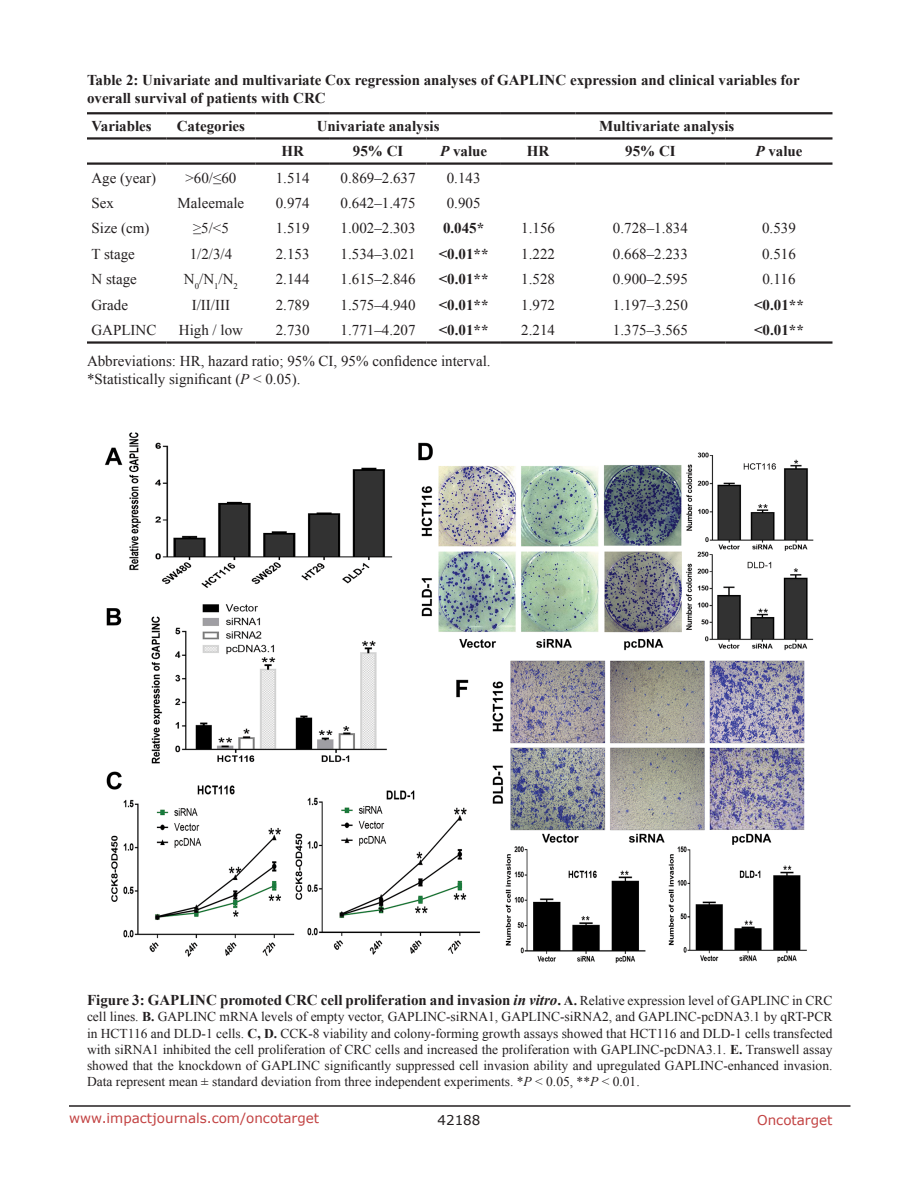
<style>
.page{position:relative;width:918px;height:1188px;background:#fff}
.page>*{position:absolute;margin:0;border:0;box-sizing:border-box;transform-origin:0 0}
.TableText1_Center{font:15px "Times New Roman";color:#231f20}
.TableText1{font:15px "Times New Roman";color:#231f20}
.Table_head{font:700 15px/18px "Times New Roman";color:#231f20}
.figuretext{font:700 15px "Times New Roman";color:#231f20}
.Table_head_centre{font:700 15px "Times New Roman";color:#231f20}
.TableText1_Center-2{font:700 15px "Times New Roman";color:#231f20}
.TableText1-2{font:700 15px "Times New Roman";color:#231f20}
.figuretext-2{font:13.5px/16.2px "Times New Roman";color:#231f20;text-align:justify}
.t1{font:13.5px "Verdana";color:#c24141}
.t2{font:13.5px "Verdana";color:#231f20}
.s1{font-style:italic}
.s2{font-size:13.5px}
.s3{font-weight:400;font-size:13.5px}
.s4{font-weight:700}
</style>
<div class="page">
<hr style="left:69px;top:1105px;width:781px;height:2px;background:#231f20">
<svg style="left:87px;top:114px;width:745px;height:1px"></svg>
<hr style="left:87px;top:112px;width:79px;height:2px;background:#231f20">
<hr style="left:166px;top:112px;width:89px;height:2px;background:#231f20">
<hr style="left:255px;top:112px;width:75px;height:2px;background:#231f20">
<hr style="left:330px;top:112px;width:96px;height:2px;background:#231f20">
<hr style="left:426px;top:112px;width:75px;height:2px;background:#231f20">
<hr style="left:501px;top:112px;width:74px;height:2px;background:#231f20">
<hr style="left:575px;top:112px;width:150px;height:2px;background:#231f20">
<hr style="left:725px;top:112px;width:107px;height:2px;background:#231f20">
<hr style="left:87px;top:137px;width:79px;height:3px;background:#231f20">
<hr style="left:166px;top:137px;width:89px;height:3px;background:#231f20">
<hr style="left:255px;top:137px;width:75px;height:3px;background:#231f20">
<hr style="left:330px;top:137px;width:96px;height:3px;background:#231f20">
<hr style="left:426px;top:137px;width:75px;height:3px;background:#231f20">
<hr style="left:501px;top:137px;width:74px;height:3px;background:#231f20">
<hr style="left:575px;top:137px;width:150px;height:3px;background:#231f20">
<hr style="left:725px;top:137px;width:107px;height:3px;background:#231f20">
<hr style="left:87px;top:162px;width:79px;height:3px;background:#231f20">
<hr style="left:166px;top:162px;width:89px;height:3px;background:#231f20">
<hr style="left:255px;top:162px;width:75px;height:3px;background:#231f20">
<hr style="left:330px;top:162px;width:96px;height:3px;background:#231f20">
<hr style="left:426px;top:162px;width:75px;height:3px;background:#231f20">
<hr style="left:501px;top:162px;width:74px;height:3px;background:#231f20">
<hr style="left:575px;top:162px;width:150px;height:3px;background:#231f20">
<hr style="left:725px;top:162px;width:107px;height:3px;background:#231f20">
<hr style="left:87px;top:341px;width:79px;height:3px;background:#231f20">
<hr style="left:166px;top:341px;width:89px;height:3px;background:#231f20">
<hr style="left:255px;top:341px;width:75px;height:3px;background:#231f20">
<hr style="left:330px;top:341px;width:96px;height:3px;background:#231f20">
<hr style="left:426px;top:341px;width:75px;height:3px;background:#231f20">
<hr style="left:501px;top:341px;width:74px;height:3px;background:#231f20">
<hr style="left:575px;top:341px;width:150px;height:3px;background:#231f20">
<hr style="left:725px;top:341px;width:107px;height:3px;background:#231f20">
<img style="left:105px;top:432px;width:709px;height:531px">
<p class="Table_head" style="left:87px;top:71px;width:714px">Table 2: Univariate and multivariate Cox regression analyses of GAPLINC expression and clinical variables for overall survival of patients with CRC</p>
<p class="Table_head_centre" style="left:92px;top:116px;width:62px">Variables</p>
<p class="Table_head_centre" style="left:177px;top:116px;width:70px">Categories</p>
<p class="Table_head_centre" style="left:317px;top:116px;width:124px">Univariate analysis</p>
<p class="Table_head_centre" style="left:599px;top:116px;width:137px">Multivariate analysis</p>
<p class="Table_head_centre" style="left:281px;top:141px;width:24px">HR</p>
<p class="Table_head_centre" style="left:353px;top:141px;width:52px">95% CI</p>
<p class="Table_head_centre" style="left:440px;top:141px;width:49px"><span class="s1">P</span> value</p>
<p class="Table_head_centre" style="left:527px;top:141px;width:24px">HR</p>
<p class="Table_head_centre" style="left:625px;top:141px;width:52px">95% CI</p>
<p class="Table_head_centre" style="left:755px;top:141px;width:49px"><span class="s1">P</span> value</p>
<p class="TableText1" style="left:92px;top:168px;width:66px">Age (year)</p>
<p class="TableText1_Center" style="left:186px;top:168px;width:52px">&gt;60/≤60</p>
<p class="TableText1_Center" style="left:276px;top:168px;width:35px">1.514</p>
<p class="TableText1_Center" style="left:341px;top:168px;width:76px">0.869–2.637</p>
<p class="TableText1_Center" style="left:447px;top:168px;width:35px">0.143</p>
<p class="TableText1" style="left:92px;top:193px;width:24px">Sex</p>
<p class="TableText1_Center" style="left:178px;top:193px;width:68px">Maleemale</p>
<p class="TableText1_Center" style="left:276px;top:193px;width:35px">0.974</p>
<p class="TableText1_Center" style="left:341px;top:193px;width:76px">0.642–1.475</p>
<p class="TableText1_Center" style="left:447px;top:193px;width:35px">0.905</p>
<p class="TableText1" style="left:92px;top:218px;width:59px">Size (cm)</p>
<p class="TableText1_Center" style="left:193px;top:218px;width:37px">≥5/&lt;5</p>
<p class="TableText1_Center" style="left:276px;top:218px;width:35px">1.519</p>
<p class="TableText1_Center" style="left:341px;top:218px;width:76px">1.002–2.303</p>
<p class="TableText1_Center-2" style="left:443px;top:218px;width:43px">0.045*</p>
<p class="TableText1_Center" style="left:521px;top:218px;width:35px">1.156</p>
<p class="TableText1_Center" style="left:613px;top:218px;width:76px">0.728–1.834</p>
<p class="TableText1_Center" style="left:762px;top:218px;width:35px">0.539</p>
<p class="TableText1" style="left:92px;top:244px;width:45px">T stage</p>
<p class="TableText1_Center" style="left:190px;top:244px;width:44px">1/2/3/4</p>
<p class="TableText1_Center" style="left:276px;top:244px;width:35px">2.153</p>
<p class="TableText1_Center" style="left:341px;top:244px;width:76px">1.534–3.021</p>
<p class="TableText1_Center-2" style="left:439px;top:243px;width:51px">&lt;0.01**</p>
<p class="TableText1_Center" style="left:521px;top:244px;width:35px">1.222</p>
<p class="TableText1_Center" style="left:613px;top:244px;width:76px">0.668–2.233</p>
<p class="TableText1_Center" style="left:762px;top:244px;width:35px">0.516</p>
<p class="TableText1" style="left:92px;top:269px;width:47px">N stage</p>
<p class="TableText1_Center" style="left:184px;top:269px;width:55px">N<sub>0</sub>/N<sub>1</sub>/N<sub>2</sub></p>
<p class="TableText1_Center" style="left:276px;top:269px;width:35px">2.144</p>
<p class="TableText1_Center" style="left:341px;top:269px;width:76px">1.615–2.846</p>
<p class="TableText1_Center-2" style="left:439px;top:269px;width:51px">&lt;0.01**</p>
<p class="TableText1_Center" style="left:521px;top:269px;width:35px">1.528</p>
<p class="TableText1_Center" style="left:613px;top:269px;width:76px">0.900–2.595</p>
<p class="TableText1_Center" style="left:762px;top:269px;width:35px">0.116</p>
<p class="TableText1" style="left:92px;top:295px;width:38px">Grade</p>
<p class="TableText1_Center" style="left:192px;top:295px;width:40px">I/II/III</p>
<p class="TableText1_Center" style="left:276px;top:295px;width:35px">2.789</p>
<p class="TableText1_Center" style="left:341px;top:295px;width:76px">1.575–4.940</p>
<p class="TableText1_Center-2" style="left:439px;top:294px;width:51px">&lt;0.01**</p>
<p class="TableText1_Center" style="left:521px;top:295px;width:35px">1.972</p>
<p class="TableText1_Center" style="left:613px;top:295px;width:76px">1.197–3.250</p>
<p class="TableText1_Center-2" style="left:754px;top:294px;width:51px">&lt;0.01**</p>
<p class="TableText1" style="left:92px;top:320px;width:66px">GAPLINC</p>
<p class="TableText1" style="left:179px;top:320px;width:66px">High / low</p>
<p class="TableText1" style="left:276px;top:320px;width:35px">2.730</p>
<p class="TableText1" style="left:341px;top:320px;width:76px">1.771–4.207</p>
<p class="TableText1-2" style="left:439px;top:320px;width:51px">&lt;0.01**</p>
<p class="TableText1" style="left:521px;top:320px;width:35px">2.214</p>
<p class="TableText1" style="left:613px;top:320px;width:76px">1.375–3.565</p>
<p class="TableText1-2" style="left:754px;top:320px;width:51px">&lt;0.01**</p>
<p class="TableText1" style="left:87px;top:351px;width:405px">Abbreviations: HR, hazard ratio; 95% CI, 95% confidence interval.</p>
<p class="TableText1" style="left:87px;top:369px;width:215px">*Statistically significant (<span class="s1">P</span> &lt; 0.05).</p>
<p class="figuretext" style="left:87px;top:990px;width:747px">Figure 3: GAPLINC promoted CRC cell proliferation and invasion <span class="s1">in vitro</span>. <span class="s2">A.</span> <span class="s3">Relative expression level of GAPLINC in CRC</span></p>
<p class="figuretext-2" style="left:87px;top:1009px;width:747px">cell lines. <span class="s4">B.</span> GAPLINC mRNA levels of empty vector, GAPLINC-siRNA1, GAPLINC-siRNA2, and GAPLINC-pcDNA3.1 by qRT-PCR in HCT116 and DLD-1 cells. <span class="s4">C, D.</span> CCK-8 viability and colony-forming growth assays showed that HCT116 and DLD-1 cells transfected with siRNA1 inhibited the cell proliferation of CRC cells and increased the proliferation with GAPLINC-pcDNA3.1. <span class="s4">E.</span> Transwell assay showed that the knockdown of GAPLINC significantly suppressed cell invasion ability and upregulated GAPLINC-enhanced invasion.<br>Data represent mean ± standard deviation from three independent experiments. *<span class="s1">P</span> &lt; 0.05, **<span class="s1">P</span> &lt; 0.01.</p>
<p class="t1" style="left:69px;top:1109px;width:252px">www.impactjournals.com/oncotarget</p>
<p class="t2" style="left:438px;top:1111px;width:44px">42188</p>
<p class="t1" style="left:757px;top:1111px;width:77px">Oncotarget</p>
</div>
